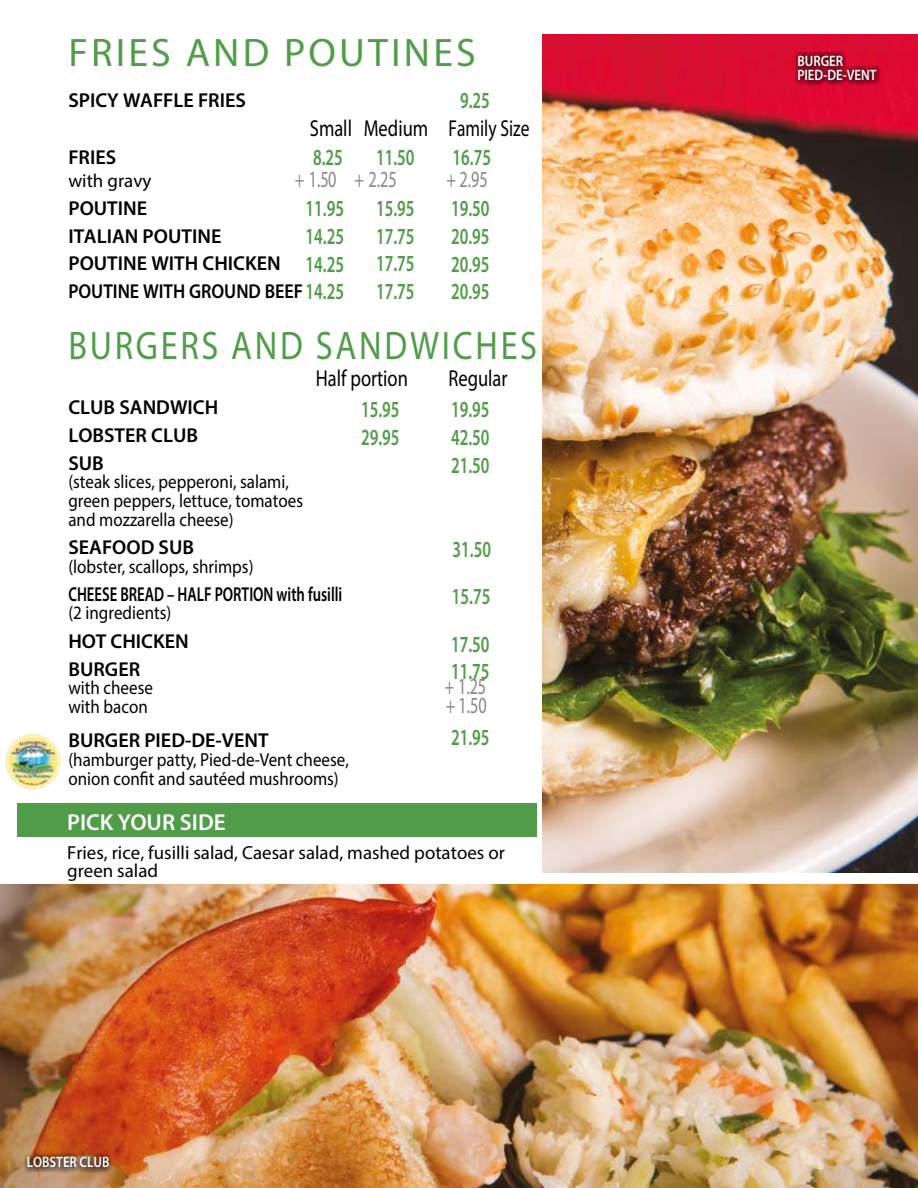
<style>
.page{position:relative;width:918px;height:1188px;background:#fff}
.page>*{position:absolute;margin:0;border:0;box-sizing:border-box;transform-origin:0 0}
.t1{font:39.9px "Myriad Pro";letter-spacing:.08em;color:#519c49;scale:.86 1}
.t2{font:39.9px "Myriad Pro";letter-spacing:.08em;color:#519c49}
.t3{font:600 23.1px/47.1px "Myriad Pro";color:#519c49;scale:.7 1}
.t4{font:23.1px "Myriad Pro";color:#000;scale:.8 1}
.t5{font:23.1px "Myriad Pro";color:#878787;scale:.7 1}
.t6{font:600 23.1px "Myriad Pro";color:#fff}
.t7{font:600 20.1px/27.8px "Myriad Pro";color:#000}
.t8{font:600 20.1px "Myriad Pro";color:#000;scale:.73 1}
.t9{font:18.9px/18.9px "Myriad Pro";color:#000;scale:.9 1}
.t10{font:18.9px/18.9px "Myriad Pro";color:#000}
.t11{font:600 15.15px/14.1px "Myriad Pro";color:#fff;scale:.85 1}
</style>
<div class="page">
<img style="left:0;top:884px;width:918px;height:304px">
<img style="left:543px;top:35px;width:375px;height:838px">
<img style="left:5px;top:733px;width:57px;height:57px;border-radius:28px">
<svg style="left:795px;top:51px;width:87px;height:35px;background:#9d0723"></svg>
<svg style="left:24px;top:1153px;width:88px;height:20px;background:#845637"></svg>
<div style="left:17px;top:803px;width:519px;height:34px;background:#519c49"></div>
<h1 class="t2" style="left:68px;top:28px;width:409px">FRIES AND POUTINES</h1>
<p class="t7" style="left:68px;top:85px;width:179px">SPICY WAFFLE FRIES</p>
<p class="t4" style="left:310px;top:114px;width:276px">Small Medium Family Size</p>
<p class="t7" style="left:68px;top:143px;width:49px">FRIES</p>
<p class="t10" style="left:68px;top:171px;width:84px">with gravy</p>
<p class="t5" style="left:295px;top:165px;width:147px">+ 1.50 + 2.25</p>
<p class="t5" style="left:446px;top:165px;width:60px">+ 2.95</p>
<p class="t7" style="left:68px;top:194px;width:236px">POUTINE<br>ITALIAN POUTINE<br>POUTINE WITH CHICKEN<br>POUTINE WITH GROUND BEEF</p>
<h1 class="t1" style="left:68px;top:321px;width:547px">BURGERS AND SANDWICHES</h1>
<p class="t4" style="left:316px;top:364px;width:117px">Half portion</p>
<p class="t4" style="left:448px;top:364px;width:75px">Regular</p>
<p class="t7" style="left:68px;top:393px;width:151px">CLUB SANDWICH<br>LOBSTER CLUB<br>SUB</p>
<p class="t9" style="left:68px;top:472px;width:262px">(steak slices, pepperoni, salami, green peppers, lettuce, tomatoes and mozzarella cheese)</p>
<p class="t7" style="left:68px;top:533px;width:127px">SEAFOOD SUB</p>
<p class="t9" style="left:68px;top:557px;width:207px">(lobster, scallops, shrimps)</p>
<p class="t8" style="left:68px;top:581px;width:377px">CHEESE BREAD – HALF PORTION with fusilli</p>
<p class="t9" style="left:68px;top:603px;width:116px">(2 ingredients)</p>
<p class="t7" style="left:68px;top:627px;width:122px">HOT CHICKEN<br>BURGER</p>
<p class="t9" style="left:68px;top:678px;width:95px">with cheese</p>
<p class="t5" style="left:445px;top:672px;width:60px">+ 1.25</p>
<p class="t9" style="left:68px;top:697px;width:90px">with bacon</p>
<p class="t5" style="left:446px;top:691px;width:60px">+ 1.50</p>
<p class="t7" style="left:68px;top:726px;width:202px">BURGER PIED-DE-VENT</p>
<p class="t9" style="left:68px;top:750px;width:313px">(hamburger patty, Pied-de-Vent cheese, onion confit and sautéed mushrooms)</p>
<p class="t3" style="left:460px;top:76px;width:44px">9.25</p>
<p class="t3" style="left:313px;top:133px;width:44px">8.25</p>
<p class="t3" style="left:376px;top:133px;width:56px">11.50</p>
<p class="t3" style="left:453px;top:133px;width:56px">16.75</p>
<p class="t3" style="left:306px;top:184px;width:56px">11.95</p>
<p class="t3" style="left:376px;top:184px;width:56px">15.95</p>
<p class="t3" style="left:451px;top:184px;width:56px">19.50</p>
<p class="t3" style="left:306px;top:212px;width:56px">14.25</p>
<p class="t3" style="left:376px;top:212px;width:56px">17.75</p>
<p class="t3" style="left:451px;top:212px;width:56px">20.95</p>
<p class="t3" style="left:306px;top:240px;width:56px">14.25</p>
<p class="t3" style="left:451px;top:240px;width:56px">20.95</p>
<p class="t3" style="left:306px;top:267px;width:56px">14.25</p>
<p class="t3" style="left:376px;top:267px;width:56px">17.75</p>
<p class="t3" style="left:451px;top:267px;width:56px">20.95</p>
<p class="t3" style="left:376px;top:239px;width:56px">17.75</p>
<p class="t3" style="left:361px;top:386px;width:56px">15.95</p>
<p class="t3" style="left:451px;top:386px;width:56px">19.95</p>
<p class="t3" style="left:361px;top:413px;width:56px">29.95</p>
<p class="t3" style="left:451px;top:423px;width:57px;line-height:27.8px">42.50<br>21.50</p>
<p class="t3" style="left:451px;top:525px;width:59px;text-align:justify">31.50<br>15.75<br>17.50</p>
<p class="t3" style="left:451px;top:647px;width:56px">11.75</p>
<p class="t3" style="left:451px;top:713px;width:56px">21.95</p>
<p class="t6" style="left:67px;top:807px;width:160px">PICK YOUR SIDE</p>
<p class="t10" style="left:67px;top:842px;width:439px">Fries, rice, fusilli salad, Caesar salad, mashed potatoes or green salad</p>
<p class="t11" style="left:27px;top:1155px;width:99px">LOBSTER CLUB</p>
<p class="t11" style="left:797px;top:53px;width:95px">BURGER<br>PIED-DE-VENT</p>
</div>
